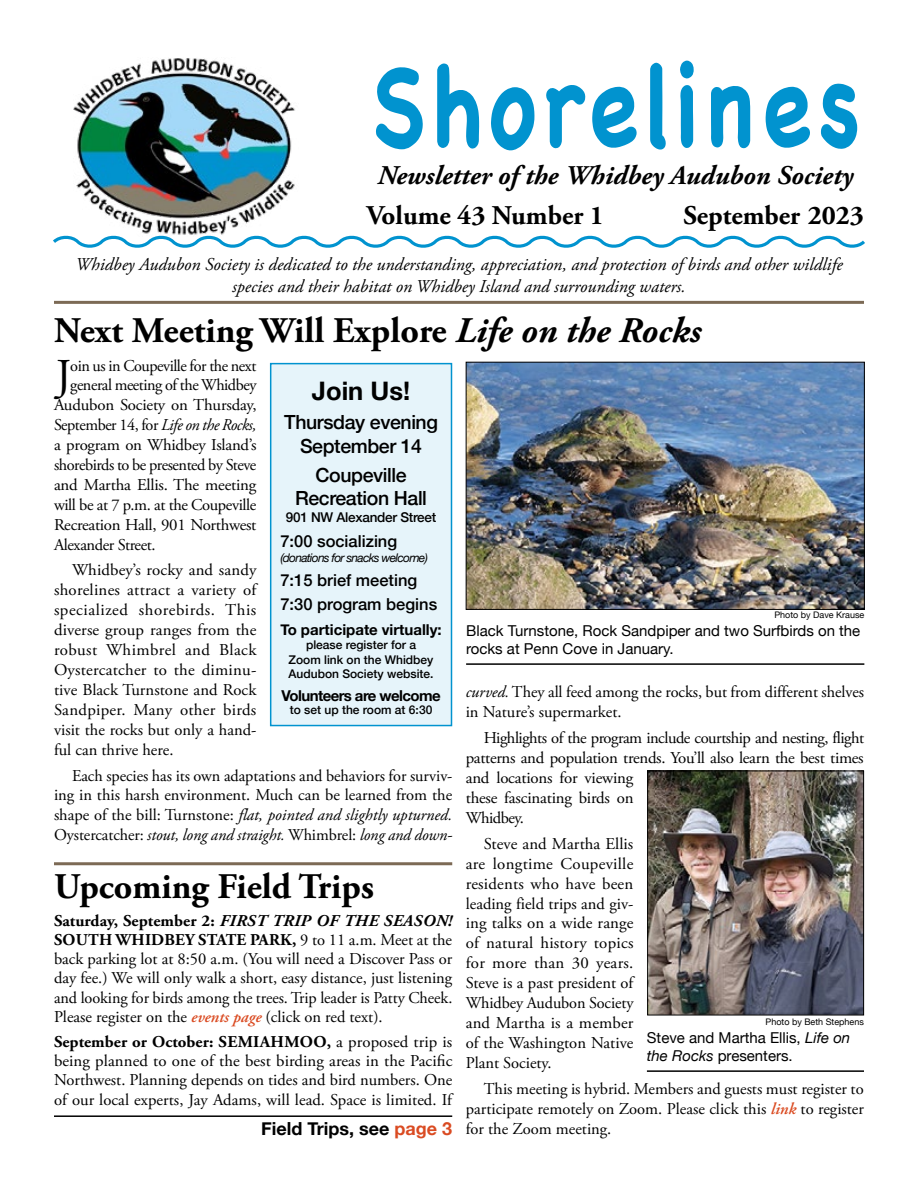
<style>
.page{position:relative;width:918px;height:1188px;background:#fff}
.page>*{position:absolute;margin:0;border:0;box-sizing:border-box;transform-origin:0 0}
.t1{font:700 112.5px "Chalkboard SE";letter-spacing:.07em;color:#0193cf;scale:.8 1}
.body_text_first{font:45.45px "Adobe Garamond Pro";color:#000}
.Heading{font:700 36px "Adobe Garamond Pro";color:#000}
.eHeading-lineAbove{font:700 36px "Adobe Garamond Pro";color:#000}
.t2{font:italic 700 27px "Adobe Garamond Pro";color:#000}
.t3{font:700 27px "Adobe Garamond Pro";color:#000}
.business{font:700 25.5px "Helvetica Neue";color:#000}
.business-2{font:500 19.5px/23.4px "Helvetica Neue";letter-spacing:-.02em;color:#000;text-align:center}
.t4{font:italic 18px/21.6px "Adobe Garamond Pro";color:#000;text-align:center}
.continued_on{font:700 18px "Helvetica Neue";color:#000}
.body_text{font:16.5px/20px "Adobe Garamond Pro";color:#000;text-align:justify}
.FieldTrip{font:16.5px/19.2px "Adobe Garamond Pro";color:#000;text-align:justify}
.body_text_first-2{font:16.5px "Adobe Garamond Pro";letter-spacing:-.025em;color:#000}
.body_text-2{font:16.5px/20px "Adobe Garamond Pro";letter-spacing:-.02em;color:#000}
.bodyTextList{font:500 16.5px "Helvetica Neue";color:#000}
.t5{font:15px/18px "Helvetica Neue";color:#000}
.t6{font:700 15px "Helvetica Neue";color:#000}
.t7{font:700 15px "Helvetica Neue";letter-spacing:-.04em;color:#000}
.business-3{font:500 13.5px "Helvetica Neue";letter-spacing:-.02em;color:#000}
.t8{font:500 12px/14.4px "Helvetica Neue";color:#000;text-align:center}
.bodyTextList-2{font:italic 12px "Helvetica Neue";letter-spacing:-.06em;color:#000}
.credit{font:9px "Helvetica Neue";color:#000}
.s1{font-style:italic}
.s2{font-weight:600;font-style:italic;color:#da4b22}
.s3{font-weight:700}
.s4{font-weight:700;font-style:italic}
.s5{color:#da4b22}
</style>
<div class="page">
<img style="left:649px;top:773px;width:213px;height:240px">
<div style="left:647px;top:771px;width:217px;height:244px;border:1px solid #000"></div>
<hr style="left:647px;top:1070px;width:217px;height:2px;background:#000">
<div style="left:271px;top:364px;width:181px;height:362px;background:#e6f4fa"></div>
<div style="left:270px;top:363px;width:182px;height:363px;border:2px solid #0193cf"></div>
<hr style="left:54px;top:862px;width:398px;height:3px;background:#7c6a55">
<hr style="left:54px;top:1115px;width:398px;height:2px;background:#000">
<img style="left:468px;top:364px;width:395px;height:244px">
<div style="left:466px;top:362px;width:399px;height:248px;border:1px solid #000"></div>
<hr style="left:466px;top:663px;width:398px;height:2px;background:#000">
<img style="left:74px;top:58px;width:221px;height:173px">
<svg style="left:53px;top:231px;width:812px;height:17px"></svg>
<hr style="left:54px;top:301px;width:810px;height:3px;background:#7c6a55">
<p class="t1" style="left:371px;top:39px;width:613px">Shorelines</p>
<p class="t2" style="left:377px;top:159px;width:477px">Newsletter of the Whidbey Audubon Society</p>
<p class="t3" style="left:367px;top:199px;width:239px">Volume 43 Number 1</p>
<p class="t3" style="left:683px;top:199px;width:182px">September 2023</p>
<p class="t4" style="left:75px;top:254px;width:769px">Whidbey Audubon Society is dedicated to the understanding, appreciation, and protection of birds and other wildlife species and their habitat on Whidbey Island and surrounding waters.</p>
<p class="Heading" style="left:54px;top:310px;width:649px">Next Meeting Will Explore <span class="s1">Life on the Rocks</span></p>
<p class="body_text_first" style="left:56px;top:349px;width:17px">J</p>
<p class="body_text_first-2" style="left:70px;top:356px;width:188px">oin us in Coupeville for the next</p>
<p class="body_text_first-2" style="left:70px;top:375px;width:188px">general meeting ofthe Whidbey</p>
<p class="body_text_first-2" style="left:54px;top:395px;width:204px">Audubon Society on Thursday,</p>
<p class="body_text_first-2" style="left:54px;top:415px;width:204px">September 14, for <span class="s1">Life on the Rocks,</span></p>
<p class="body_text_first-2" style="left:54px;top:435px;width:204px">a program on Whidbey Island’s</p>
<p class="body_text_first-2" style="left:54px;top:455px;width:204px">shorebirds to be presented by Steve</p>
<p class="body_text_first-2" style="left:54px;top:475px;width:204px">and Martha Ellis. The meeting</p>
<p class="body_text_first-2" style="left:54px;top:495px;width:204px">will be at 7 p.m. at the Coupeville</p>
<p class="body_text_first-2" style="left:54px;top:514px;width:204px">Recreation Hall, 901 Northwest</p>
<p class="body_text_first-2" style="left:54px;top:534px;width:103px">Alexander Street.</p>
<p class="body_text" style="left:54px;top:561px;width:206px;text-align:left;text-indent:18px">Whidbey’s rocky and sandy shorelines attract a variety of specialized shorebirds. This diverse group ranges from the robust Whimbrel and Black<br>Oystercatcher to the diminu&shy;tive Black Turnstone and Rock<br>Sandpiper. Many other birds visit the rocks but only a hand&shy;ful can thrive here.</p>
<p class="body_text" style="left:54px;top:766px;width:400px;text-indent:18px">Each species has its own adaptations and behaviors for surviv&shy;ing in this harsh environment. Much can be learned from the shape of the bill: Turnstone: <span class="s1">flat, pointed and slightly upturned.<br></span>Oystercatcher: <span class="s1">stout, long and straight.</span> Whimbrel: <span class="s1">long and down-</span></p>
<p class="business" style="left:312px;top:371px;width:100px">Join Us!</p>
<p class="business-2" style="left:284px;top:409px;width:155px">Thursday evening<br>September 14</p>
<p class="business-2" style="left:295px;top:462px;width:133px">Coupeville<br>Recreation Hall</p>
<p class="business-3" style="left:286px;top:506px;width:152px">901 NW Alexander Street</p>
<p class="bodyTextList" style="left:280px;top:528px;width:118px">7:00 socializing</p>
<p class="bodyTextList-2" style="left:280px;top:549px;width:149px">(donations for snacks welcome)</p>
<p class="bodyTextList" style="left:280px;top:567px;width:138px">7:15 brief meeting</p>
<p class="bodyTextList" style="left:280px;top:591px;width:158px">7:30 program begins</p>
<p class="t6" style="left:280px;top:618px;width:163px">To participate virtually:</p>
<p class="t8" style="left:289px;top:637px;width:146px">please register for a<br>Zoom link on the Whidbey<br>Audubon Society website.</p>
<p class="t7" style="left:282px;top:684px;width:161px">Volunteers are welcome</p>
<p class="t8" style="left:290px;top:702px;width:144px">to set up the room at 6:30</p>
<p class="credit" style="left:774px;top:609px;width:92px">Photo by Dave Krause</p>
<p class="t5" style="left:466px;top:623px;width:396px">Black Turnstone, Rock Sandpiper and two Surfbirds on the rocks at Penn Cove in January.</p>
<p class="body_text" style="left:466px;top:683px;width:400px"><span class="s1">curved.</span> They all feed among the rocks, but from different shelves in Nature’s supermarket.</p>
<p class="body_text-2" style="left:466px;top:729px;width:400px;text-indent:18px">Highlights of the program include courtship and nesting, flight patterns and population trends. You’ll also learn the best times and locations for viewing<br>these fascinating birds on<br>Whidbey.</p>
<p class="body_text" style="left:466px;top:834px;width:171px;text-indent:18px">Steve and Martha Ellis are longtime Coupeville residents who have been leading field trips and giv&shy;ing talks on a wide range of natural history topics for more than 30 years.<br>Steve is a past president of Whidbey Audubon Society and Martha is a member of the Washington Native Plant Society.</p>
<p class="body_text" style="left:466px;top:1079px;width:400px;text-indent:18px">This meeting is hybrid. Members and guests must register to participate remotely on Zoom. Please click this <span class="s2">link</span> to register for the Zoom meeting.</p>
<p class="eHeading-lineAbove" style="left:54px;top:865px;width:321px">Upcoming Field Trips</p>
<p class="FieldTrip" style="left:54px;top:912px;width:400px"><span class="s3">Saturday, September 2:</span> <span class="s4">FIRST TRIP OF THE SEASON!<br></span><span class="s3">SOUTH WHIDBEY STATE PARK,</span> 9 to 11 a.m. Meet at the back parking lot at 8:50 a.m. (You will need a Discover Pass or day fee.) We will only walk a short, easy distance, just listening and looking for birds among the trees. Trip leader is Patty Cheek.<br>Please register on the <span class="s2">events page</span> (click on red text).</p>
<p class="FieldTrip" style="left:54px;top:1033px;width:401px"><span class="s3">September or October: SEMIAHMOO,</span> a proposed trip is being planned to one of the best birding areas in the Pacific Northwest. Planning depends on tides and bird numbers. One of our local experts, Jay Adams, will lead. Space is limited. If</p>
<p class="continued_on" style="left:261px;top:1114px;width:192px">Field Trips, see <span class="s5">page 3</span></p>
<p class="credit" style="left:766px;top:1016px;width:100px">Photo by Beth Stephens</p>
<p class="t5" style="left:647px;top:1030px;width:205px">Steve and Martha Ellis, <span class="s1">Life on the Rocks</span> presenters.</p>
</div>
